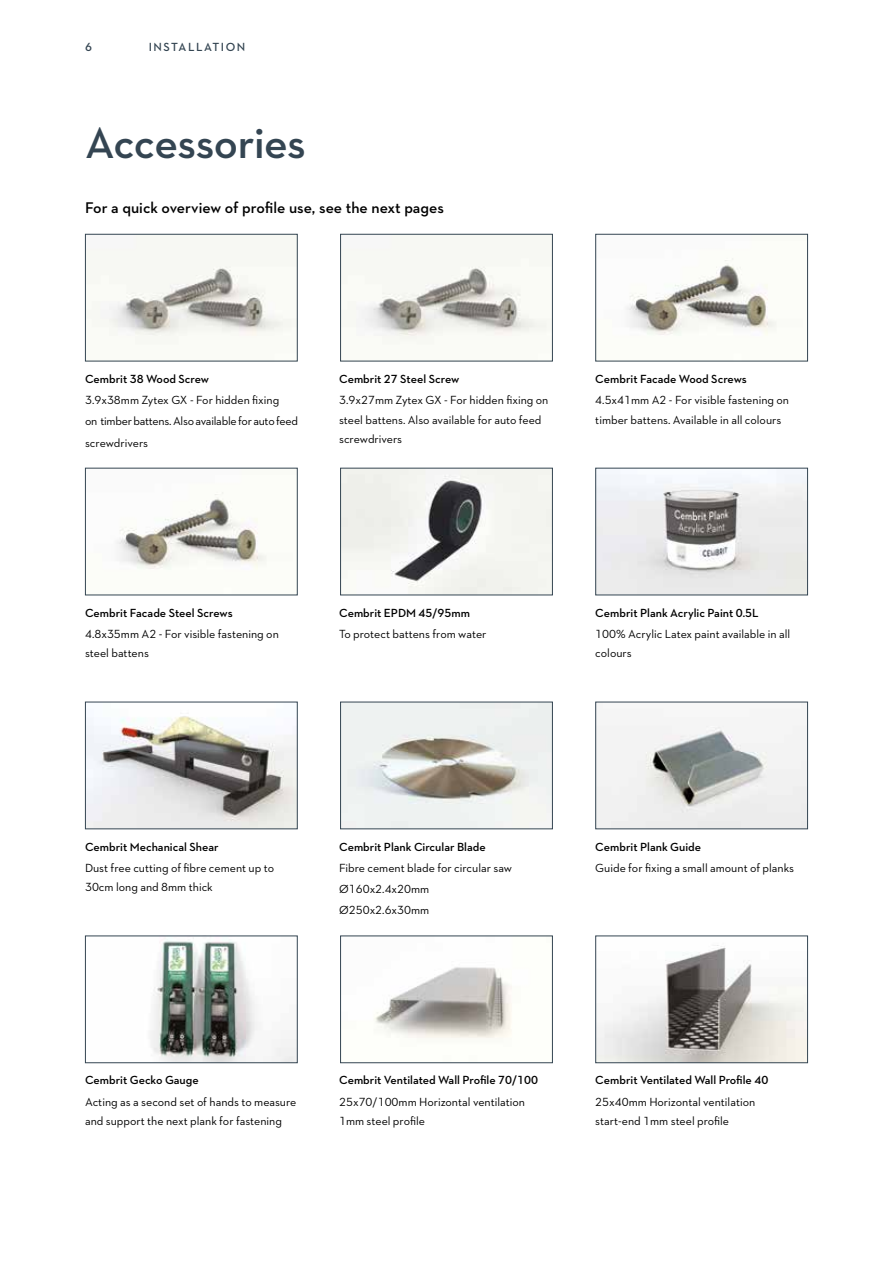
<style>
.page{position:relative;width:893px;height:1263px;background:#fff}
.page>*{position:absolute;margin:0;border:0;box-sizing:border-box;transform-origin:0 0}
.t1{font:600 45px "Neutraface 2 Text";letter-spacing:-.015em;color:#344552}
.t2{font:600 15.75px "Neutraface 2 Text";color:#000}
.t3{font:12px/19.5px "Neutraface 2 Text";color:#000}
.t4{font:600 12px "Neutraface 2 Text";color:#000}
.t5{font:12px/21.3px "Neutraface 2 Text";letter-spacing:-.02em;color:#000}
.t6{font:600 12px "Neutraface 2 Text";letter-spacing:.125em;color:#344552}
</style>
<div class="page">
<img style="left:87px;top:236px;width:209px;height:109px">
<div style="left:85px;top:234px;width:213px;height:127px;border:1px solid #344552"></div>
<img style="left:87px;top:716px;width:209px;height:111px">
<div style="left:85px;top:702px;width:213px;height:127px;border:1px solid #344552"></div>
<img style="left:150px;top:938px;width:146px;height:123px">
<div style="left:85px;top:935px;width:213px;height:128px;border:1px solid #344552"></div>
<img style="left:342px;top:236px;width:209px;height:109px">
<div style="left:340px;top:234px;width:213px;height:127px;border:1px solid #344552"></div>
<img style="left:342px;top:470px;width:209px;height:123px">
<div style="left:340px;top:468px;width:213px;height:127px;border:1px solid #344552"></div>
<img style="left:342px;top:704px;width:209px;height:123px">
<div style="left:340px;top:702px;width:213px;height:127px;border:1px solid #344552"></div>
<img style="left:374px;top:967px;width:138px;height:72px">
<div style="left:340px;top:935px;width:213px;height:128px;border:1px solid #344552"></div>
<img style="left:626px;top:258px;width:151px;height:78px">
<div style="left:595px;top:234px;width:213px;height:127px;border:1px solid #344552"></div>
<img style="left:597px;top:470px;width:209px;height:123px">
<div style="left:595px;top:468px;width:213px;height:127px;border:1px solid #344552"></div>
<img style="left:597px;top:725px;width:209px;height:102px">
<div style="left:595px;top:702px;width:213px;height:127px;border:1px solid #344552"></div>
<img style="left:597px;top:945px;width:209px;height:116px">
<div style="left:595px;top:935px;width:213px;height:128px;border:1px solid #344552"></div>
<img style="left:116px;top:492px;width:151px;height:78px">
<div style="left:85px;top:468px;width:213px;height:127px;border:1px solid #344552"></div>
<p class="t6" style="left:85px;top:39px;width:8px">6</p>
<p class="t6" style="left:149px;top:39px;width:98px">INSTALLATION</p>
<h1 class="t1" style="left:85px;top:114px;width:222px">Accessories</h1>
<h2 class="t2" style="left:85px;top:197px;width:360px">For a quick overview of profile use, see the next pages</h2>
<p class="t4" style="left:85px;top:371px;width:126px">Cembrit 38 Wood Screw</p>
<p class="t5" style="left:85px;top:389px;width:214px">3.9x38mm Zytex GX - For hidden fixing<br>on timber battens. Also available for auto feed screwdrivers</p>
<p class="t4" style="left:339px;top:371px;width:122px">Cembrit 27 Steel Screw</p>
<p class="t3" style="left:339px;top:390px;width:211px">3.9x27mm Zytex GX - For hidden fixing on steel battens. Also available for auto feed screwdrivers</p>
<p class="t4" style="left:595px;top:371px;width:153px">Cembrit Facade Wood Screws</p>
<p class="t3" style="left:595px;top:390px;width:195px">4.5x41mm A2 - For visible fastening on timber battens. Available in all colours</p>
<p class="t4" style="left:85px;top:605px;width:149px">Cembrit Facade Steel Screws</p>
<p class="t3" style="left:85px;top:624px;width:195px">4.8x35mm A2 - For visible fastening on steel battens</p>
<p class="t4" style="left:339px;top:605px;width:132px">Cembrit EPDM 45/95mm</p>
<p class="t3" style="left:339px;top:624px;width:149px">To protect battens from water</p>
<p class="t4" style="left:595px;top:605px;width:165px">Cembrit Plank Acrylic Paint 0.5L</p>
<p class="t3" style="left:595px;top:624px;width:196px">100% Acrylic Latex paint available in all colours</p>
<p class="t4" style="left:85px;top:839px;width:135px">Cembrit Mechanical Shear</p>
<p class="t3" style="left:85px;top:858px;width:191px">Dust free cutting of fibre cement up to<br>30cm long and 8mm thick</p>
<p class="t4" style="left:339px;top:839px;width:148px">Cembrit Plank Circular Blade</p>
<p class="t3" style="left:339px;top:857px;width:174px;line-height:21.3px">Fibre cement blade for circular saw<br>Ø160x2.4x20mm<br>Ø250x2.6x30mm</p>
<p class="t4" style="left:595px;top:839px;width:107px">Cembrit Plank Guide</p>
<p class="t3" style="left:595px;top:858px;width:200px">Guide for fixing a small amount of planks</p>
<p class="t4" style="left:85px;top:1073px;width:115px">Cembrit Gecko Gauge</p>
<p class="t3" style="left:85px;top:1092px;width:213px">Acting as a second set of hands to measure and support the next plank for fastening</p>
<p class="t4" style="left:339px;top:1073px;width:200px">Cembrit Ventilated Wall Profile 70/100</p>
<p class="t3" style="left:339px;top:1092px;width:188px">25x70/100mm Horizontal ventilation<br>1mm steel profile</p>
<p class="t4" style="left:595px;top:1073px;width:174px">Cembrit Ventilated Wall Profile 40</p>
<p class="t3" style="left:595px;top:1092px;width:161px">25x40mm Horizontal ventilation start-end 1mm steel profile</p>
</div>
